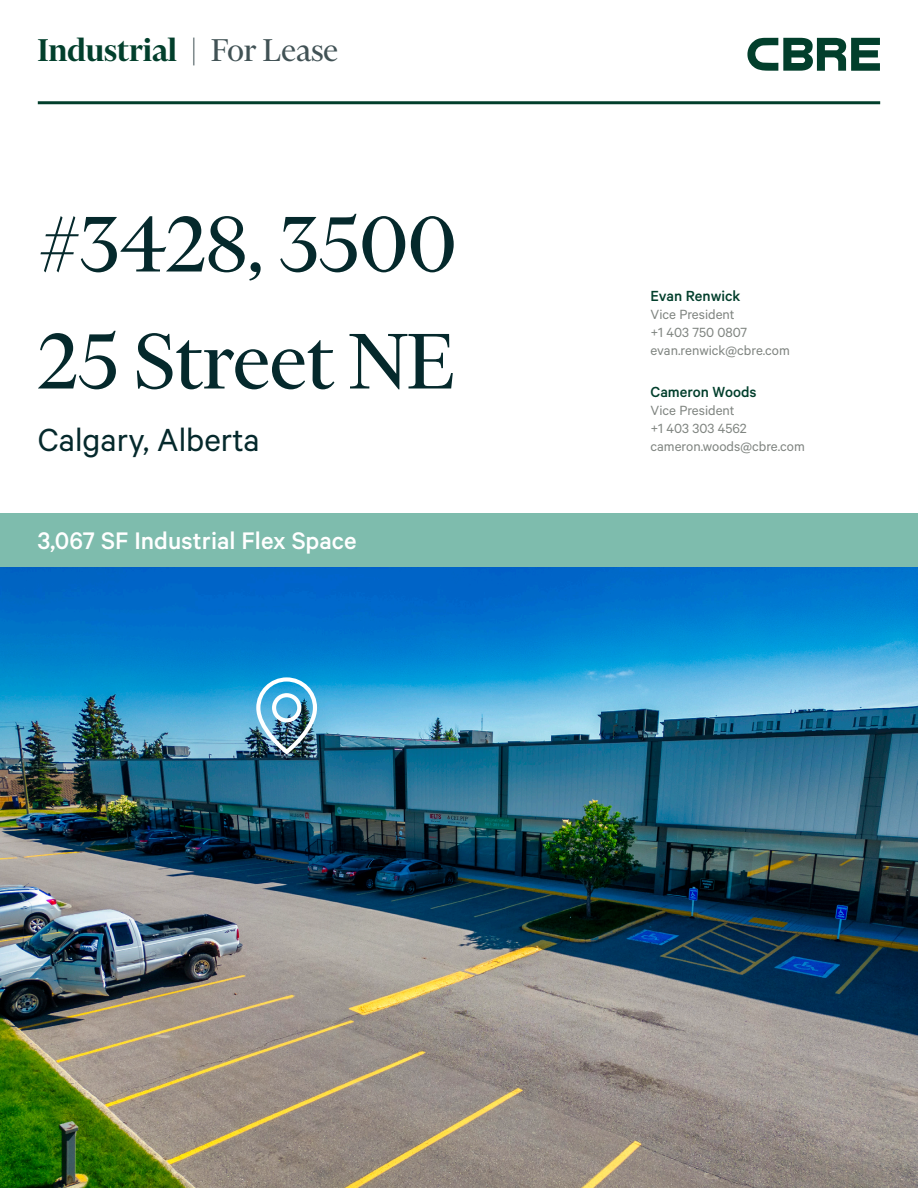
<style>
.page{position:relative;width:918px;height:1188px;background:#fff}
.page>*{position:absolute;margin:0;border:0;box-sizing:border-box;transform-origin:0 0}
.Heading_Large{font:90px "Financier Display";color:#05292c}
.t1{font:600 36px "Financier Display";color:#023f2c}
.Subheading_Large{font:36px "Calibre";color:#05292c}
.t2{font:500 27px "Calibre";color:#fff}
.Broker_Name{font:500 16.5px "Calibre";color:#023f2c}
.Contact_Info{font:15px "Calibre";color:#808581}
.s1{font-weight:400;color:#415255}
</style>
<div class="page">
<img style="left:0;top:567px;width:918px;height:621px">
<svg style="left:747px;top:38px;width:133px;height:33px"></svg>
<hr style="left:38px;top:101px;width:842px;height:3px;background:#023f2c">
<div style="left:0;top:513px;width:918px;height:54px;background:#7ebcad"></div>
<img style="left:255px;top:676px;width:63px;height:80px">
<p class="t1" style="left:38px;top:26px;width:302px">Industrial <span class="s1">| For Lease</span></p>
<p class="Heading_Large" style="left:38px;top:197px;width:420px">#3428, 3500</p>
<p class="Heading_Large" style="left:38px;top:314px;width:418px">25 Street NE</p>
<p class="Subheading_Large" style="left:38px;top:419px;width:223px">Calgary, Alberta</p>
<p class="t2" style="left:38px;top:525px;width:320px">3,067 SF Industrial Flex Space</p>
<p class="Broker_Name" style="left:651px;top:286px;width:92px">Evan Renwick</p>
<p class="Contact_Info" style="left:651px;top:306px;width:86px">Vice President</p>
<p class="Contact_Info" style="left:651px;top:324px;width:98px">+1 403 750 0807</p>
<p class="Contact_Info" style="left:651px;top:342px;width:141px">evan.renwick@cbre.com</p>
<p class="Broker_Name" style="left:651px;top:383px;width:108px">Cameron Woods</p>
<p class="Contact_Info" style="left:651px;top:402px;width:86px">Vice President</p>
<p class="Contact_Info" style="left:651px;top:420px;width:98px">+1 403 303 4562</p>
<p class="Contact_Info" style="left:651px;top:438px;width:156px">cameron.woods@cbre.com</p>
</div>
